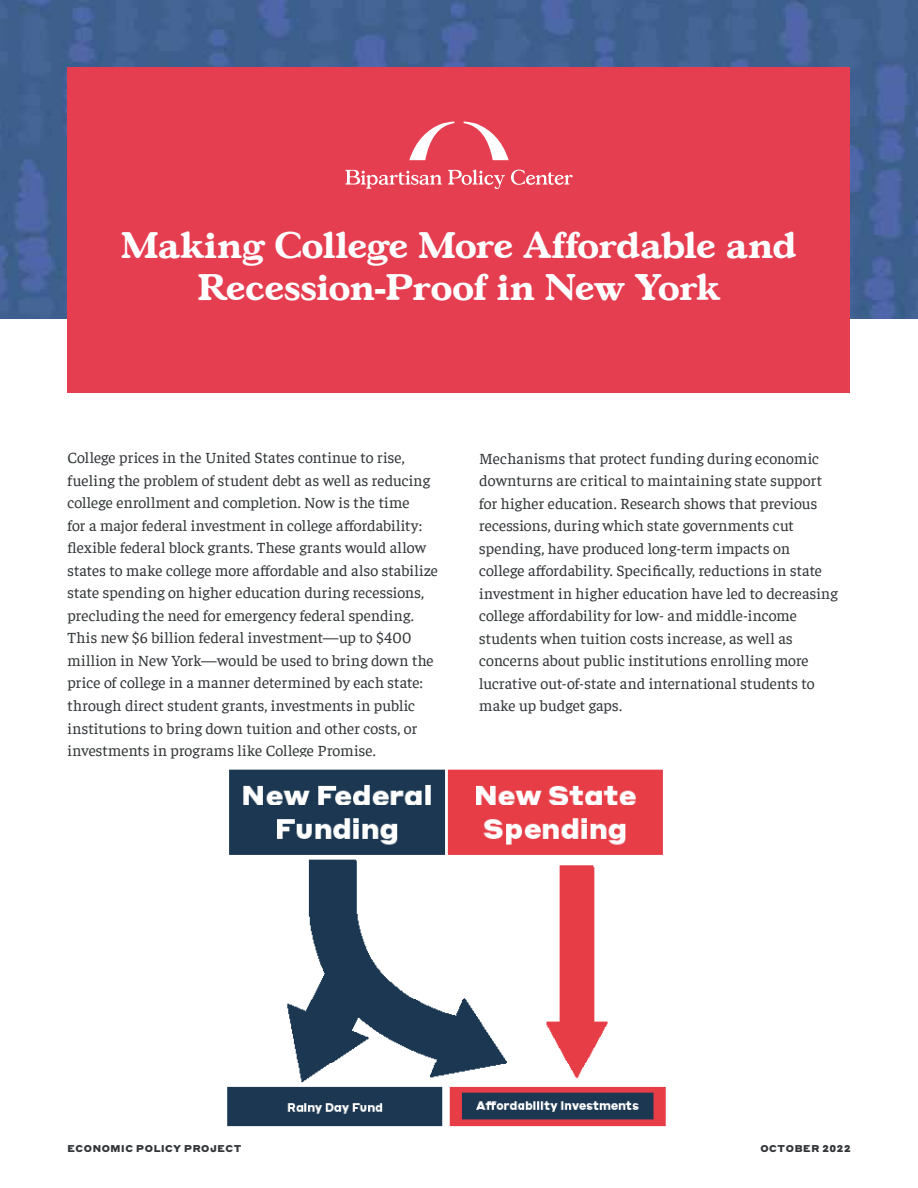
<style>
.page{position:relative;width:918px;height:1188px;background:#fff}
.page>*{position:absolute;margin:0;border:0;box-sizing:border-box;transform-origin:0 0}
.t1{font:700 36px/42px "Gascogne TS";letter-spacing:.01em;color:#fff;text-align:center}
.t2{font:15.75px/22.5px "Faustina";letter-spacing:.005em;color:#323638}
.t3{font:900 9.75px "Styrene A";letter-spacing:.065em;color:#323638}
</style>
<div class="page">
<img style="left:0;top:0;width:918px;height:319px">
<div style="left:68px;top:68px;width:782px;height:325px;background:#e53e51"></div>
<svg style="left:448px;top:170px;width:57px;height:19px"></svg>
<svg style="left:345px;top:170px;width:97px;height:19px"></svg>
<svg style="left:511px;top:170px;width:62px;height:15px"></svg>
<svg style="left:464px;top:122px;width:45px;height:38px"></svg>
<svg style="left:409px;top:121px;width:45px;height:39px"></svg>
<img style="left:227px;top:769px;width:439px;height:358px">
<h1 class="t1" style="left:122px;top:224px;width:676px">Making College More Affordable and<br>Recession-Proof in New York</h1>
<p class="t2" style="left:68px;top:446px;width:372px">College prices in the United States continue to rise, fueling the problem of student debt as well as reducing college enrollment and completion. Now is the time<br>for a major federal investment in college affordability: flexible federal block grants. These grants would allow states to make college more affordable and also stabilize state spending on higher education during recessions, precluding the need for emergency federal spending.<br>This new $6 billion federal investment—up to $400 million in New York—would be used to bring down the price of college in a manner determined by each state: through direct student grants, investments in public institutions to bring down tuition and other costs, or investments in programs like College Promise.</p>
<p class="t2" style="left:479px;top:446px;width:360px">Mechanisms that protect funding during economic downturns are critical to maintaining state support for higher education. Research shows that previous recessions, during which state governments cut spending, have produced long-term impacts on college affordability. Specifically, reductions in state investment in higher education have led to decreasing college affordability for low- and middle-income students when tuition costs increase, as well as concerns about public institutions enrolling more lucrative out-of-state and international students to make up budget gaps.</p>
<p class="t3" style="left:68px;top:1140px;width:175px">ECONOMIC POLICY PROJECT</p>
<p class="t3" style="left:760px;top:1140px;width:91px">OCTOBER 2022</p>
</div>
